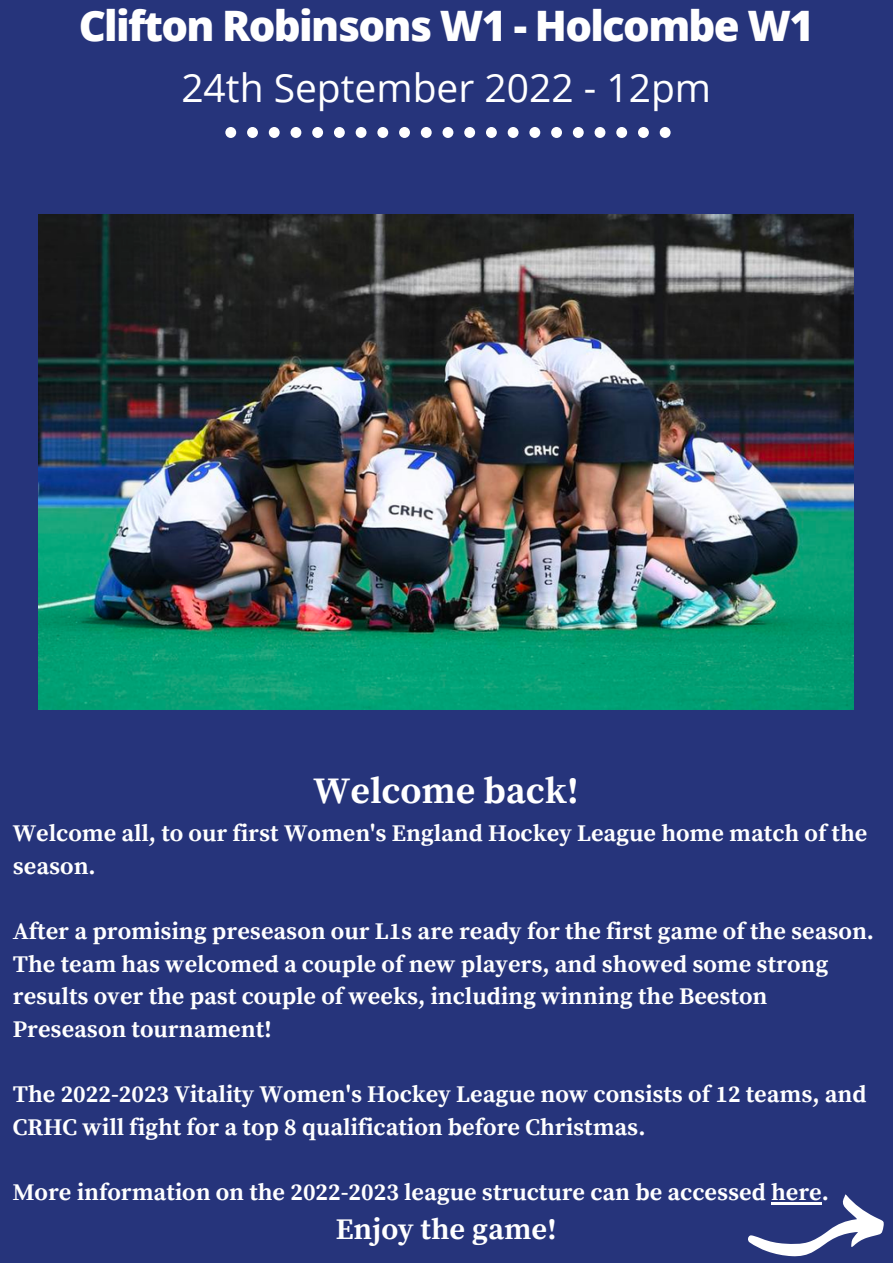
<style>
.page{position:relative;width:893px;height:1264px;background:#fff}
.page>*{position:absolute;margin:0;border:0;box-sizing:border-box;transform-origin:0 0}
.t1{font:800 42px "Open Sans";letter-spacing:-.04em;color:#fff}
.t2{font:39px "Open Sans";color:#fff}
.t3{font:700 37.2px "Source Serif Pro";color:#fff}
.t4{font:700 29.85px "Source Serif Pro";color:#fff}
.t5{font:700 23.85px/32.5px "Source Serif Pro";color:#fff}
</style>
<div class="page">
<div style="left:0;top:0;width:892px;height:1262px;background:#26347b"></div>
<svg style="left:225px;top:127px;width:445px;height:11px"></svg>
<svg style="left:748px;top:1194px;width:135px;height:62px"></svg>
<img style="left:38px;top:215px;width:815px;height:494px">
<h1 class="t1" style="left:79px;top:-4px;width:736px">Clifton Robinsons W1 - Holcombe W1</h1>
<h2 class="t2" style="left:181px;top:60px;width:531px">24th September 2022 - 12pm</h2>
<h3 class="t3" style="left:313px;top:768px;width:267px">Welcome back!</h3>
<p class="t5" style="left:13px;top:817px;width:856px">Welcome all, to our first Women's England Hockey League home match of the season.</p>
<p class="t5" style="left:13px;top:915px;width:862px">After a promising preseason our L1s are ready for the first game of the season.<br>The team has welcomed a couple of new players, and showed some strong results over the past couple of weeks, including winning the Beeston Preseason tournament!</p>
<p class="t5" style="left:13px;top:1078px;width:855px">The 2022-2023 Vitality Women's Hockey League now consists of 12 teams, and<br>CRHC will fight for a top 8 qualification before Christmas.</p>
<p class="t5" style="left:13px;top:1176px;width:817px">More information on the 2022-2023 league structure can be accessed here.</p>
<p class="t4" style="left:336px;top:1211px;width:223px">Enjoy the game!</p>
</div>
